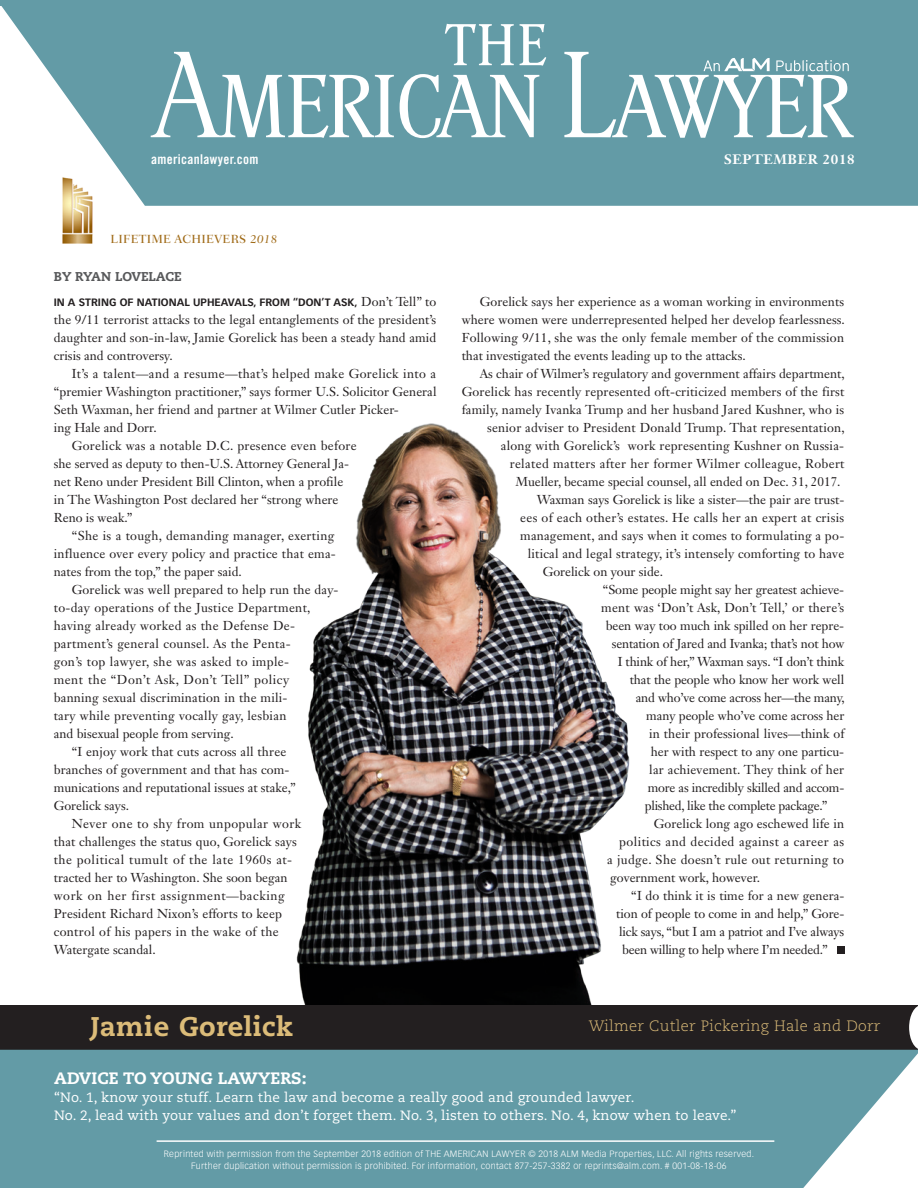
<style>
.page{position:relative;width:918px;height:1188px;background:#fff}
.page>*{position:absolute;margin:0;border:0;box-sizing:border-box;transform-origin:0 0}
.t1{font:800 27px "Caecilia LT Std";color:#dcbc79}
.t2{font:800 16.5px "Caecilia LT Std";letter-spacing:.01em;color:#fff}
.t3{font:300 15px "Caecilia LT Std";letter-spacing:.02em;color:#dcbc79}
.t4{font:13.5px/18px "Caecilia LT Std";letter-spacing:.01em;color:#fff}
.t5{font:13.5px "Trade Gothic LT Std Bd Cn 20";letter-spacing:.025em;color:#fff}
.t6{font:700 13.5px "Janson Text LT Std";letter-spacing:.04em;color:#fff}
.t7{font:12.75px/18px "Janson Text LT Std";letter-spacing:.01em;color:#231f20;text-align:justify}
.t8{font:12.75px "Janson Text LT Std";letter-spacing:-.015em;color:#231f20}
.t9{font:12.75px "Janson Text LT Std";letter-spacing:.03em;color:#231f20}
.t10{font:12.75px "Janson Text LT Std";letter-spacing:-.01em;color:#231f20}
.t11{font:12.75px "Janson Text LT Std";letter-spacing:.04em;color:#231f20}
.t12{font:12.75px "Janson Text LT Std";letter-spacing:-.02em;color:#231f20}
.t13{font:12.75px "Janson Text LT Std";letter-spacing:.045em;color:#231f20}
.t14{font:12.75px "Janson Text LT Std";letter-spacing:.035em;color:#231f20}
.t15{font:800 12.75px "Caecilia LT Std";color:#57585a}
.t16{font:500 12px "Fairfield LT Std";letter-spacing:.02em;color:#9f6915}
.t17{font:700 10.5px "Vectora LT Std";letter-spacing:.005em;color:#231f20}
.t18{font:300 9px/12px "Vectora LT Std";letter-spacing:.03em;color:#fff;text-align:center}
.s1{font-style:italic}
.s2{font-family:"Janson Text LT Std";font-weight:400;font-size:12.75px}
</style>
<div class="page">
<img style="left:296px;top:423px;width:334px;height:582px">
<div style="left:0;top:1005px;width:918px;height:45px;background:#231f20"></div>
<div style="left:0;top:1050px;width:918px;height:138px;background:#639ba6"></div>
<svg style="left:909px;top:1006px;width:9px;height:44px"></svg>
<hr style="left:157px;top:1140px;width:617px;height:2px;background:#fff">
<div style="left:837px;top:947px;width:7px;height:7px;background:#231f20"></div>
<svg style="left:1px;top:6px;width:917px;height:200px;background:#72a4ae"></svg>
<div style="left:0;top:0;width:918px;height:6px;background:#639ba6"></div>
<svg style="left:151px;top:52px;width:243px;height:86px"></svg>
<svg style="left:520px;top:24px;width:26px;height:42px"></svg>
<svg style="left:445px;top:24px;width:69px;height:41px"></svg>
<svg style="left:400px;top:74px;width:139px;height:64px"></svg>
<svg style="left:564px;top:52px;width:290px;height:86px"></svg>
<img style="left:54px;top:160px;width:47px;height:83px">
<p class="t5" style="left:151px;top:151px;width:109px">americanlawyer.com</p>
<p class="t6" style="left:724px;top:151px;width:132px">SEPTEMBER 2018</p>
<p class="t16" style="left:111px;top:232px;width:168px">LIFETIME ACHIEVERS <span class="s1">2018</span></p>
<p class="t15" style="left:54px;top:268px;width:129px">BY RYAN LOVELACE</p>
<p class="t17" style="left:54px;top:296px;width:384px">IN A STRING OF NATIONAL UPHEAVALS, FROM “DON’T ASK, <span class="s2">Don’t Tell” to</span></p>
<p class="t7" style="left:54px;top:310px;width:384px">the 9/11 terrorist attacks to the legal entanglements of the president’s daughter and son-in-law, Jamie Gorelick has been a steady hand amid crisis and controversy.</p>
<p class="t9" style="left:72px;top:366px;width:366px">It’s a talent—and a resume—that’s helped make Gorelick into a</p>
<p class="t7" style="left:54px;top:382px;width:384px">“premier Washington practitioner,” says former U.S. Solicitor General</p>
<p class="t7" style="left:54px;top:400px;width:347px">Seth Waxman, her friend and partner at Wilmer Cutler Picker-</p>
<p class="t7" style="left:54px;top:419px;width:104px">ing Hale and Dorr.</p>
<p class="t7" style="left:72px;top:437px;width:287px">Gorelick was a notable D.C. presence even before</p>
<p class="t7" style="left:54px;top:455px;width:297px">she served as deputy to then-U.S. Attorney General Ja-</p>
<p class="t7" style="left:54px;top:473px;width:291px">net Reno under President Bill Clinton, when a profile</p>
<p class="t7" style="left:54px;top:491px;width:286px">in The Washington Post declared her “strong where</p>
<p class="t7" style="left:54px;top:509px;width:80px">Reno is weak.”</p>
<p class="t7" style="left:72px;top:527px;width:264px">“She is a tough, demanding manager, exerting</p>
<p class="t7" style="left:54px;top:545px;width:284px">influence over every policy and practice that ema-</p>
<p class="t7" style="left:54px;top:563px;width:190px">nates from the top,” the paper said.</p>
<p class="t7" style="left:72px;top:581px;width:268px">Gorelick was well prepared to help run the day-</p>
<p class="t7" style="left:54px;top:599px;width:258px">to-day operations of the Justice Department,</p>
<p class="t7" style="left:54px;top:617px;width:243px">having already worked as the Defense De-</p>
<p class="t7" style="left:54px;top:635px;width:238px">partment’s general counsel. As the Penta-</p>
<p class="t7" style="left:54px;top:653px;width:237px">gon’s top lawyer, she was asked to imple-</p>
<p class="t11" style="left:54px;top:672px;width:237px">ment the “Don’t Ask, Don’t Tell” policy</p>
<p class="t7" style="left:54px;top:689px;width:235px">banning sexual discrimination in the mili-</p>
<p class="t7" style="left:54px;top:707px;width:234px">tary while preventing vocally gay, lesbian</p>
<p class="t7" style="left:54px;top:725px;width:181px">and bisexual people from serving.</p>
<p class="t7" style="left:72px;top:743px;width:216px">“I enjoy work that cuts across all three</p>
<p class="t7" style="left:54px;top:761px;width:237px">branches of government and that has com-</p>
<p class="t7" style="left:54px;top:779px;width:243px">munications and reputational issues at stake,”</p>
<p class="t7" style="left:54px;top:797px;width:77px">Gorelick says.</p>
<p class="t14" style="left:72px;top:816px;width:231px">Never one to shy from unpopular work</p>
<p class="t7" style="left:54px;top:833px;width:245px">that challenges the status quo, Gorelick says</p>
<p class="t11" style="left:54px;top:852px;width:240px">the political tumult of the late 1960s at-</p>
<p class="t7" style="left:54px;top:869px;width:235px">tracted her to Washington. She soon began</p>
<p class="t13" style="left:54px;top:888px;width:232px">work on her first assignment—backing</p>
<p class="t7" style="left:54px;top:905px;width:230px">President Richard Nixon’s efforts to keep</p>
<p class="t7" style="left:54px;top:923px;width:227px">control of his papers in the wake of the</p>
<p class="t7" style="left:54px;top:941px;width:103px">Watergate scandal.</p>
<h1 class="t1" style="left:91px;top:1010px;width:204px">JAMIE GORELICK</h1>
<p class="t7" style="left:462px;top:293px;width:385px;text-indent:18px">Gorelick says her experience as a woman working in environments where women were underrepresented helped her develop fearlessness.<br>Following 9/11, she was the only female member of the commission that investigated the events leading up to the attacks.</p>
<p class="t7" style="left:480px;top:365px;width:367px">As chair of Wilmer’s regulatory and government affairs department,</p>
<p class="t7" style="left:462px;top:383px;width:384px">Gorelick has recently represented oft-criticized members of the first</p>
<p class="t7" style="left:462px;top:401px;width:384px">family, namely Ivanka Trump and her husband Jared Kushner, who is</p>
<p class="t7" style="left:487px;top:419px;width:359px">senior adviser to President Donald Trump. That representation,</p>
<p class="t7" style="left:501px;top:437px;width:345px">along with Gorelick’s work representing Kushner on Russia-</p>
<p class="t7" style="left:510px;top:455px;width:336px">related matters after her former Wilmer colleague, Robert</p>
<p class="t7" style="left:516px;top:473px;width:326px">Mueller, became special counsel, all ended on Dec. 31, 2017.</p>
<p class="t7" style="left:537px;top:491px;width:309px">Waxman says Gorelick is like a sister—the pair are trust-</p>
<p class="t7" style="left:520px;top:509px;width:325px">ees of each other’s estates. He calls her an expert at crisis</p>
<p class="t7" style="left:520px;top:527px;width:326px">management, and says when it comes to formulating a po-</p>
<p class="t7" style="left:528px;top:545px;width:318px">litical and legal strategy, it’s intensely comforting to have</p>
<p class="t7" style="left:543px;top:563px;width:122px">Gorelick on your side.</p>
<p class="t10" style="left:603px;top:582px;width:243px">“Some people might say her greatest achieve-</p>
<p class="t7" style="left:601px;top:599px;width:245px">ment was ‘Don’t Ask, Don’t Tell,’ or there’s</p>
<p class="t7" style="left:606px;top:617px;width:240px">been way too much ink spilled on her repre-</p>
<p class="t8" style="left:612px;top:636px;width:234px">sentation of Jared and Ivanka; that’s not how</p>
<p class="t8" style="left:618px;top:654px;width:228px">I think of her,” Waxman says. “I don’t think</p>
<p class="t10" style="left:630px;top:672px;width:216px">that the people who know her work well</p>
<p class="t8" style="left:636px;top:690px;width:211px">and who’ve come across her—the many,</p>
<p class="t7" style="left:646px;top:707px;width:200px">many people who’ve come across her</p>
<p class="t7" style="left:649px;top:725px;width:197px">in their professional lives—think of</p>
<p class="t7" style="left:651px;top:743px;width:195px">her with respect to any one particu-</p>
<p class="t7" style="left:649px;top:761px;width:196px">lar achievement. They think of her</p>
<p class="t8" style="left:648px;top:780px;width:198px">more as incredibly skilled and accom-</p>
<p class="t12" style="left:645px;top:798px;width:184px">plished, like the complete package.”</p>
<p class="t7" style="left:654px;top:815px;width:192px">Gorelick long ago eschewed life in</p>
<p class="t9" style="left:619px;top:834px;width:226px">politics and decided against a career as</p>
<p class="t7" style="left:607px;top:851px;width:238px">a judge. She doesn’t rule out returning to</p>
<p class="t7" style="left:610px;top:869px;width:151px">government work, however.</p>
<p class="t7" style="left:631px;top:887px;width:215px">“I do think it is time for a new genera-</p>
<p class="t7" style="left:616px;top:905px;width:230px">tion of people to come in and help,” Gore-</p>
<p class="t8" style="left:619px;top:924px;width:226px">lick says, “but I am a patriot and I’ve always</p>
<p class="t12" style="left:622px;top:942px;width:207px">been willing to help where I’m needed.”</p>
<p class="t3" style="left:589px;top:1018px;width:293px">Wilmer Cutler Pickering Hale and Dorr</p>
<p class="t2" style="left:54px;top:1068px;width:254px">ADVICE TO YOUNG LAWYERS:</p>
<p class="t4" style="left:54px;top:1088px;width:684px">“No. 1, know your stuff. Learn the law and become a really good and grounded lawyer.<br>No. 2, lead with your values and don’t forget them. No. 3, listen to others. No. 4, know when to leave.”</p>
<p class="t18" style="left:164px;top:1148px;width:592px">Reprinted with permission from the September 2018 edition of THE AMERICAN LAWYER © 2018 ALM Media Properties, LLC. All rights reserved.<br>Further duplication without permission is prohibited. For information, contact 877-257-3382 or reprints@alm.com. # 001-08-18-06</p>
</div>
